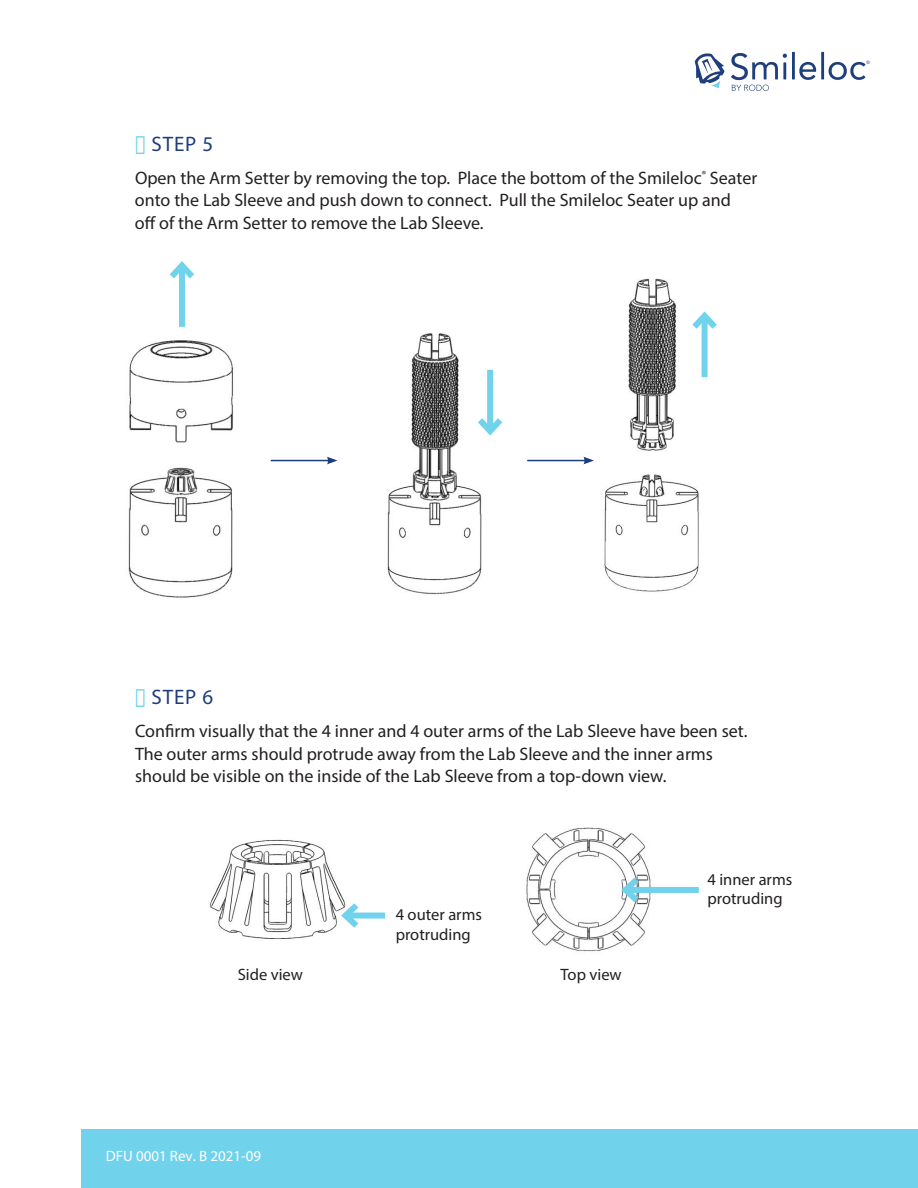
<style>
.page{position:relative;width:918px;height:1188px;background:#fff}
.page>*{position:absolute;margin:0;border:0;box-sizing:border-box;transform-origin:0 0}
.t1{font:21px "Myriad Pro";letter-spacing:.04em;color:#1e3d7b}
.t2{font:18px/22.5px "Myriad Pro";color:#231f20}
.t3{font:16.5px/19.5px "Myriad Pro";color:#231f20}
.t4{font:15px "Myriad Pro";color:#fff}
.s1{color:#70d2eb}
</style>
<div class="page">
<div style="left:81px;top:1129px;width:837px;height:59px;background:#70d2eb"></div>
<hr style="left:792px;top:52px;width:3px;height:27px;background:#1f3e7c">
<svg style="left:799px;top:62px;width:17px;height:18px"></svg>
<hr style="left:821px;top:52px;width:3px;height:27px;background:#1f3e7c">
<svg style="left:731px;top:53px;width:56px;height:38px"></svg>
<svg style="left:695px;top:53px;width:29px;height:35px"></svg>
<svg style="left:829px;top:61px;width:41px;height:19px"></svg>
<img style="left:128px;top:340px;width:105px;height:258px">
<div style="left:179px;top:266px;width:6px;height:61px;background:#70d2eb"></div>
<svg style="left:169px;top:261px;width:25px;height:18px"></svg>
<hr style="left:271px;top:460px;width:58px;height:1px;background:#1e3d7b">
<svg style="left:327px;top:457px;width:11px;height:7px"></svg>
<img style="left:559px;top:278px;width:149px;height:314px">
<hr style="left:527px;top:460px;width:59px;height:1px;background:#1e3d7b">
<svg style="left:583px;top:457px;width:11px;height:7px"></svg>
<img style="left:387px;top:333px;width:107px;height:262px">
<div style="left:702px;top:316px;width:6px;height:61px;background:#70d2eb"></div>
<svg style="left:686px;top:307px;width:31px;height:28px"></svg>
<div style="left:487px;top:370px;width:6px;height:61px;background:#70d2eb"></div>
<svg style="left:472px;top:412px;width:31px;height:28px"></svg>
<img style="left:526px;top:827px;width:128px;height:125px">
<img style="left:210px;top:839px;width:133px;height:100px">
<div style="left:346px;top:913px;width:39px;height:6px;background:#70d2eb"></div>
<svg style="left:337px;top:897px;width:28px;height:37px"></svg>
<div style="left:626px;top:887px;width:73px;height:6px;background:#70d2eb"></div>
<svg style="left:617px;top:871px;width:28px;height:37px"></svg>
<p class="t1" style="left:135px;top:131px;width:80px"><span class="s1">■</span> STEP 5</p>
<p class="t2" style="left:135px;top:166px;width:624px">Open the Arm Setter by removing the top. Place the bottom of the Smileloc<sup>®</sup> Seater onto the Lab Sleeve and push down to connect. Pull the Smileloc Seater up and<br>off of the Arm Setter to remove the Lab Sleeve.</p>
<p class="t1" style="left:135px;top:684px;width:80px"><span class="s1">■</span> STEP 6</p>
<p class="t2" style="left:135px;top:720px;width:614px">Confirm visually that the 4 inner and 4 outer arms of the Lab Sleeve have been set.<br>The outer arms should protrude away from the Lab Sleeve and the inner arms should be visible on the inside of the Lab Sleeve from a top-down view.</p>
<p class="t3" style="left:396px;top:905px;width:88px">4 outer arms protruding</p>
<p class="t3" style="left:238px;top:965px;width:67px">Side view</p>
<p class="t3" style="left:561px;top:965px;width:63px">Top view</p>
<p class="t4" style="left:106px;top:1147px;width:157px">DFU 0001 Rev. B 2021-09</p>
<p class="t3" style="left:707px;top:869px;width:87px">4 inner arms protruding</p>
</div>
